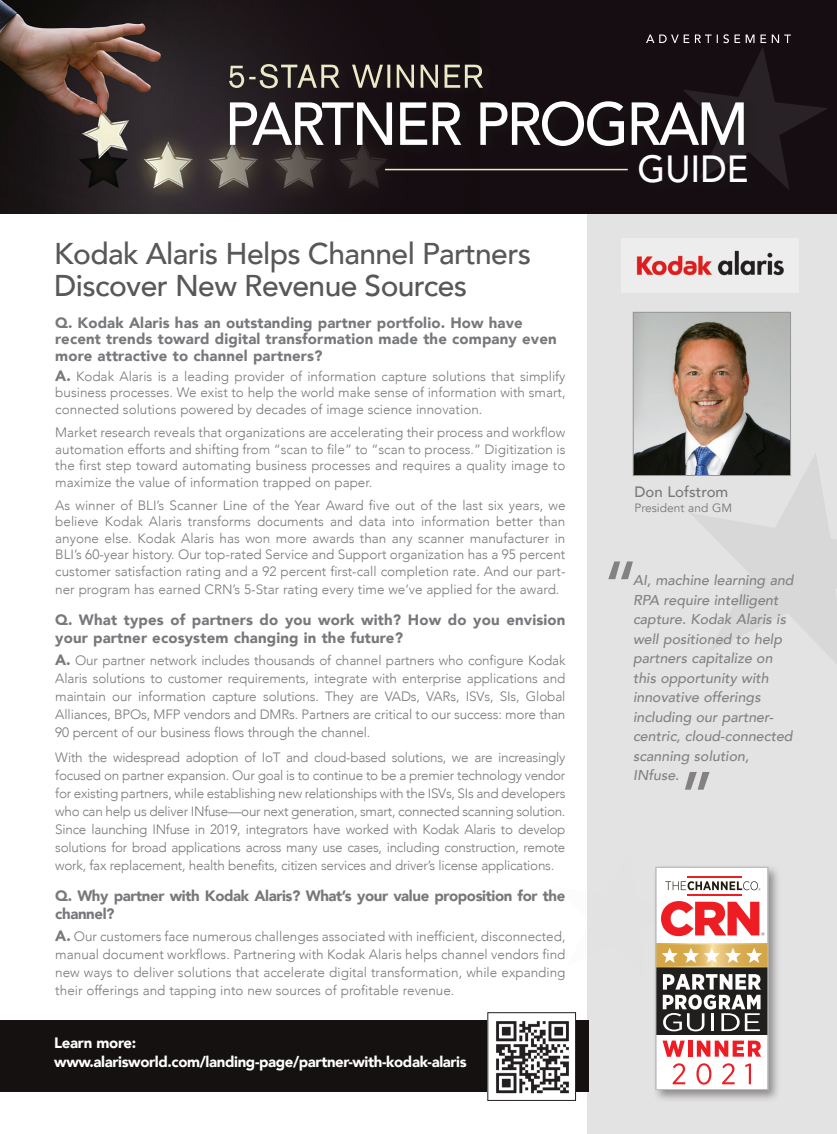
<style>
.page{position:relative;width:837px;height:1134px;background:#fff}
.page>*{position:absolute;margin:0;border:0;box-sizing:border-box;transform-origin:0 0}
.t1{font:500 72px "Avenir";color:#231f20}
.t2{font:500 60px "Avenir LT Std";letter-spacing:-.04em;color:#fff;scale:.95 1}
.t3{font:500 37.5px "Avenir LT Std";color:#fff;scale:.95 1}
.t4{font:500 30px/31.5px "Avenir";letter-spacing:-.02em;color:#57585a}
.t5{font:900 15px/16.5px "Avenir";letter-spacing:.01em;color:#76787b}
.t6{font:900 15px "Avenir";letter-spacing:-.025em;color:#fff}
.t7{font:900 15px/18px "Avenir";letter-spacing:-.025em;color:#76787b}
.t8{font:500 15px "Avenir";color:#76787b}
.t9{font:italic 500 14.25px/19.5px "Avenir";color:#808285}
.t10{font:300 13.5px/18px "Avenir";color:#76787b;text-align:justify}
.t11{font:12px "Avenir";color:#76787b}
.s1{font-weight:900;font-size:15px}
</style>
<div class="page">
<div style="left:587px;top:214px;width:250px;height:920px;background:#e4e3e3"></div>
<div style="left:0;top:0;width:837px;height:214px;background:#150d11"></div>
<div style="left:0;top:1021px;width:588px;height:71px;background:#141110"></div>
<svg style="left:692px;top:454px;width:145px;height:209px"></svg>
<svg style="left:646px;top:34px;width:182px;height:156px"></svg>
<div style="left:652px;top:864px;width:130px;height:239px;background:#231f20;opacity:.45"></div>
<div style="left:656px;top:867px;width:112px;height:223px;background:#fff"></div>
<div style="left:656px;top:944px;width:112px;height:90px;background:linear-gradient(to right,#211e1e,#211e1e)"></div>
<svg style="left:663px;top:1041px;width:22px;height:16px"></svg>
<hr style="left:688px;top:1041px;width:4px;height:16px;background:#ee1d23">
<svg style="left:697px;top:1041px;width:64px;height:16px"></svg>
<svg style="left:576px;top:864px;width:189px;height:167px"></svg>
<div style="left:655px;top:867px;width:113px;height:223px;border:1px solid #bcbdc0"></div>
<svg style="left:673px;top:1063px;width:12px;height:21px"></svg>
<svg style="left:696px;top:1063px;width:15px;height:22px"></svg>
<svg style="left:722px;top:1063px;width:13px;height:21px"></svg>
<svg style="left:745px;top:1064px;width:6px;height:20px"></svg>
<img style="left:635px;top:314px;width:154px;height:160px">
<div style="left:633px;top:312px;width:158px;height:164px;border:1px solid #939598"></div>
<img style="left:0;top:0;width:312px;height:214px">
<div style="left:228px;top:60px;width:266px;height:37px;background:#231f20;opacity:.75"></div>
<svg style="left:229px;top:64px;width:254px;height:24px"></svg>
<div style="left:227px;top:98px;width:533px;height:98px;background:#231f20;opacity:.45"></div>
<img style="left:636px;top:250px;width:148px;height:26px">
<img style="left:490px;top:1021px;width:84px;height:73px">
<div style="left:488px;top:1012px;width:88px;height:89px;border:1px solid #231f20"></div>
<p class="t2" style="left:225px;top:89px;width:553px">PARTNER PROGRAM</p>
<p class="t3" style="left:638px;top:148px;width:118px">GUIDE</p>
<p class="t4" style="left:54px;top:237px;width:478px">Kodak Alaris Helps Channel Partners<br>Discover New Revenue Sources</p>
<p class="t5" style="left:55px;top:314px;width:503px">Q. Kodak Alaris has an outstanding partner portfolio. How have recent trends toward digital transformation made the company even more attractive to channel partners?</p>
<p class="t10" style="left:55px;top:368px;width:512px;line-height:16.5px"><span class="s1">A.</span> Kodak Alaris is a leading provider of information capture solutions that simplify business processes. We exist to help the world make sense of information with smart, connected solutions powered by decades of image science innovation.</p>
<p class="t10" style="left:55px;top:424px;width:512px;line-height:16.5px">Market research reveals that organizations are accelerating their process and workflow automation efforts and shifting from “scan to file” to “scan to process.” Digitization is the first step toward automating business processes and requires a quality image to maximize the value of information trapped on paper.</p>
<p class="t10" style="left:55px;top:497px;width:512px;line-height:16.5px">As winner of BLI’s Scanner Line of the Year Award five out of the last six years, we believe Kodak Alaris transforms documents and data into information better than anyone else. Kodak Alaris has won more awards than any scanner manufacturer in BLI’s 60-year history. Our top-rated Service and Support organization has a 95 percent customer satisfaction rating and a 92 percent first-call completion rate. And our part-</p>
<p class="t10" style="left:55px;top:580px;width:506px">ner program has earned CRN’s 5-Star rating every time we’ve applied for the award.</p>
<p class="t5" style="left:55px;top:611px;width:512px;line-height:18px">Q. What types of partners do you work with? How do you envision your partner ecosystem changing in the future?</p>
<p class="t10" style="left:55px;top:651px;width:512px"><span class="s1">A.</span> Our partner network includes thousands of channel partners who configure Kodak Alaris solutions to customer requirements, integrate with enterprise applications and maintain our information capture solutions. They are VADs, VARs, ISVs, SIs, Global Alliances, BPOs, MFP vendors and DMRs. Partners are critical to our success: more than 90 percent of our business flows through the channel.</p>
<p class="t10" style="left:55px;top:748px;width:512px">With the widespread adoption of IoT and cloud-based solutions, we are increasingly focused on partner expansion. Our goal is to continue to be a premier technology vendor for existing partners, while establishing new relationships with the ISVs, SIs and developers who can help us deliver INfuse—our next generation, smart, connected scanning solution.<br>Since launching INfuse in 2019, integrators have worked with Kodak Alaris to develop solutions for broad applications across many use cases, including construction, remote work, fax replacement, health benefits, citizen services and driver’s license applications.</p>
<p class="t7" style="left:55px;top:887px;width:512px">Q. Why partner with Kodak Alaris? What’s your value proposition for the channel?</p>
<p class="t10" style="left:55px;top:927px;width:512px"><span class="s1">A.</span> Our customers face numerous challenges associated with inefficient, disconnected, manual document workflows. Partnering with Kodak Alaris helps channel vendors find new ways to deliver solutions that accelerate digital transformation, while expanding their offerings and tapping into new sources of profitable revenue.</p>
<p class="t6" style="left:54px;top:1030px;width:83px">Learn more:</p>
<p class="t6" style="left:54px;top:1049px;width:414px">www.alarisworld.com/landing-page/partner-with-kodak-alaris</p>
<p class="t8" style="left:635px;top:479px;width:95px">Don Lofstrom</p>
<p class="t11" style="left:635px;top:501px;width:99px">President and GM</p>
<h1 class="t1" style="left:602px;top:525px;width:39px">“</h1>
<p class="t9" style="left:633px;top:571px;width:162px">AI, machine learning and<br>RPA require intelligent capture. Kodak Alaris is well positioned to help partners capitalize on this opportunity with innovative offerings including our partner&shy;centric, cloud-connected scanning solution,<br>INfuse.</p>
<h1 class="t1" style="left:716px;top:826px;width:39px;rotate:-180deg">“</h1>
</div>
